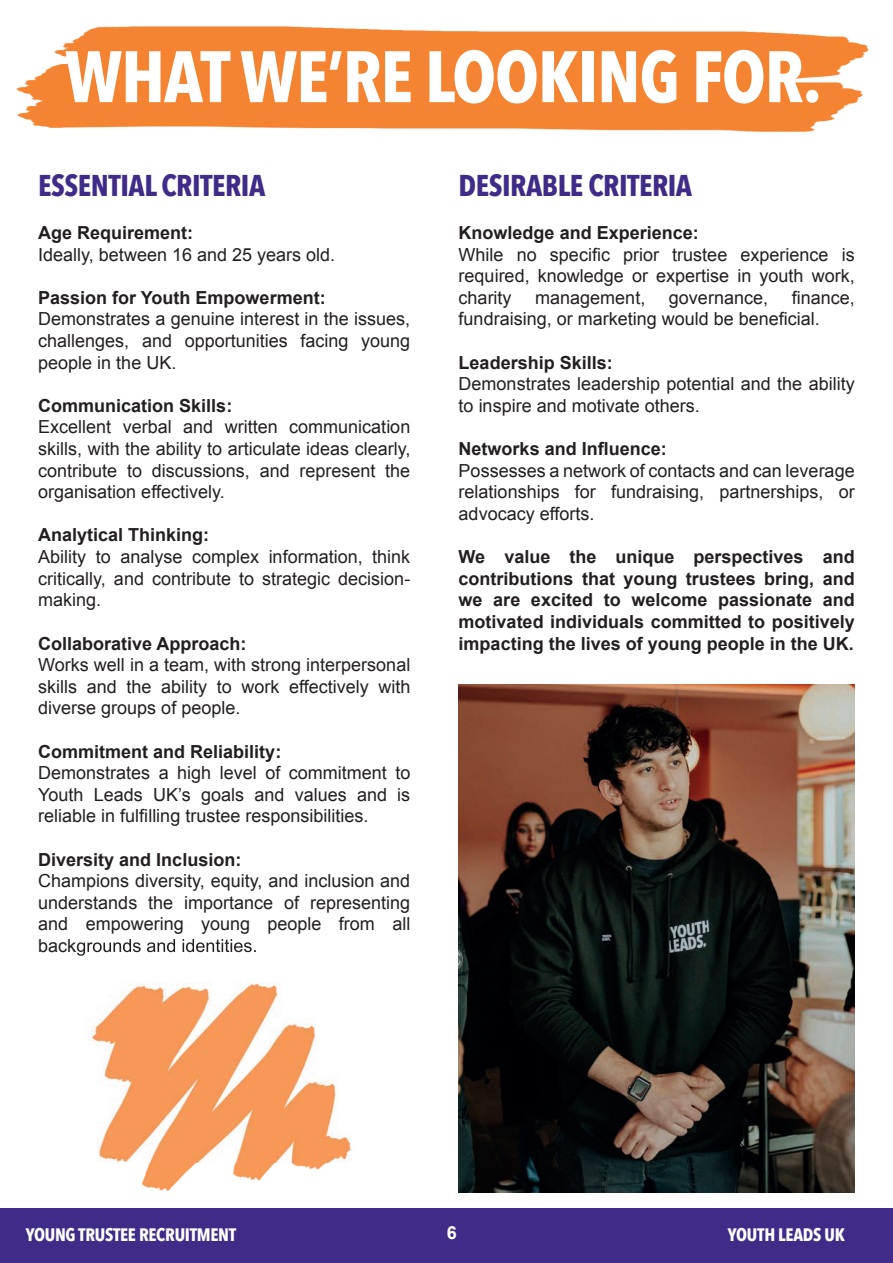
<style>
.page{position:relative;width:893px;height:1263px;background:#fff}
.page>*{position:absolute;margin:0;border:0;box-sizing:border-box;transform-origin:0 0}
.t1{font:700 72px "Avenir Next Condensed";letter-spacing:-.015em;color:#fff}
.t2{font:700 30px "Avenir Next Condensed";letter-spacing:-.015em;color:#402b89}
.t3{font:18px/21.6px "Arial";color:#231f20;text-align:justify}
.t4{font:700 18px/21.6px "Arial";color:#231f20;text-align:justify}
.t5{font:700 18px "Avenir Next Condensed";letter-spacing:-.015em;color:#fff}
.t6{font:700 18px "Arial";color:#fff}
</style>
<div class="page">
<div style="left:0;top:1209px;width:893px;height:54px;background:#402b89"></div>
<img style="left:459px;top:685px;width:396px;height:508px">
<img style="left:16px;top:26px;width:853px;height:106px">
<img style="left:75px;top:983px;width:293px;height:226px">
<img style="left:75px;top:939px;width:181px;height:17px">
<h1 class="t1" style="left:65px;top:33px;width:759px">WHAT WE’RE LOOKING FOR.</h1>
<h2 class="t2" style="left:38px;top:167px;width:229px">ESSENTIAL CRITERIA</h2>
<p class="t4" style="left:38px;top:223px;width:157px">Age Requirement:</p>
<p class="t3" style="left:38px;top:244px;width:298px">Ideally, between 16 and 25 years old.</p>
<p class="t4" style="left:38px;top:287px;width:289px">Passion for Youth Empowerment:</p>
<p class="t3" style="left:38px;top:308px;width:374px">Demonstrates a genuine interest in the issues, challenges, and opportunities facing young people in the UK.</p>
<p class="t4" style="left:38px;top:395px;width:196px">Communication Skills:</p>
<p class="t3" style="left:38px;top:416px;width:374px">Excellent verbal and written communication skills, with the ability to articulate ideas clearly, contribute to discussions, and represent the organisation effectively.</p>
<p class="t4" style="left:38px;top:525px;width:173px">Analytical Thinking:</p>
<p class="t3" style="left:38px;top:546px;width:374px">Ability to analyse complex information, think critically, and contribute to strategic decision&shy;making.</p>
<p class="t4" style="left:38px;top:633px;width:210px">Collaborative Approach:</p>
<p class="t3" style="left:38px;top:654px;width:374px">Works well in a team, with strong interpersonal skills and the ability to work effectively with diverse groups of people.</p>
<p class="t4" style="left:38px;top:741px;width:245px">Commitment and Reliability:</p>
<p class="t3" style="left:38px;top:762px;width:374px">Demonstrates a high level of commitment to Youth Leads UK’s goals and values and is reliable in fulfilling trustee responsibilities.</p>
<p class="t4" style="left:38px;top:849px;width:205px">Diversity and Inclusion:</p>
<p class="t3" style="left:38px;top:870px;width:374px">Champions diversity, equity, and inclusion and understands the importance of representing and empowering young people from all</p>
<h2 class="t2" style="left:459px;top:167px;width:235px">DESIRABLE CRITERIA</h2>
<p class="t4" style="left:459px;top:223px;width:242px">Knowledge and Experience:</p>
<p class="t3" style="left:459px;top:244px;width:398px">While no specific prior trustee experience is required, knowledge or expertise in youth work, charity</p>
<p class="t3" style="left:459px;top:287px;width:398px;text-indent:333px">finance, fundraising, or marketing would be beneficial.</p>
<p class="t4" style="left:459px;top:352px;width:156px">Leadership Skills:</p>
<p class="t3" style="left:459px;top:373px;width:398px">Demonstrates leadership potential and the ability to inspire and motivate others.</p>
<p class="t4" style="left:459px;top:439px;width:210px">Networks and Influence:</p>
<p class="t3" style="left:459px;top:460px;width:398px">Possesses a network of contacts and can leverage relationships for fundraising, partnerships, or advocacy efforts.</p>
<p class="t4" style="left:459px;top:547px;width:398px">We value the unique perspectives and contributions that young trustees bring, and we are excited to welcome passionate and motivated individuals committed to positively impacting the lives of young people in the UK.</p>
<p class="t3" style="left:535px;top:287px;width:112px">management,</p>
<p class="t3" style="left:669px;top:287px;width:101px">governance,</p>
<p class="t6" style="left:447px;top:1221px;width:12px">6</p>
<p class="t5" style="left:26px;top:1223px;width:212px">YOUNG TRUSTEE RECRUITMENT</p>
<p class="t5" style="left:728px;top:1223px;width:119px">YOUTH LEADS UK</p>
</div>
